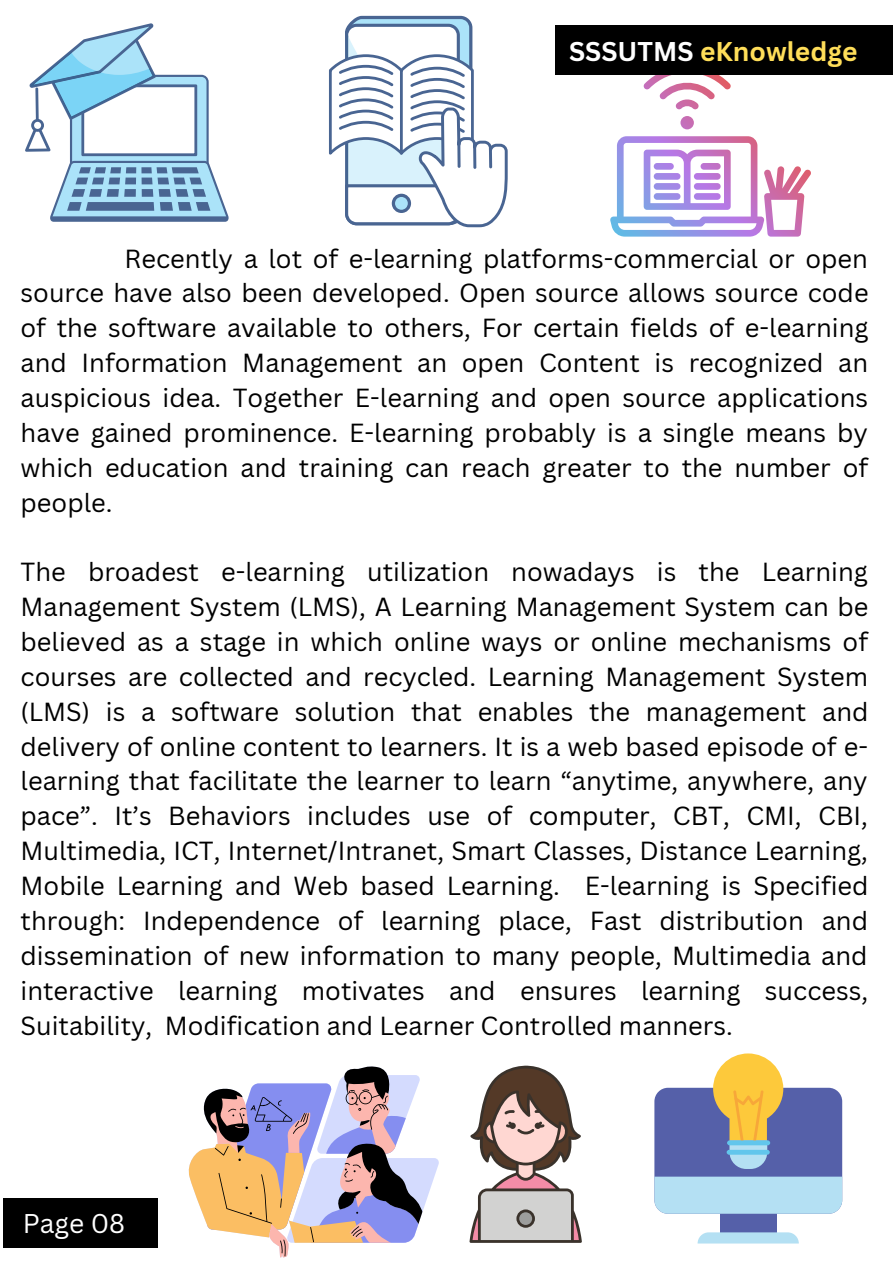
<style>
.page{position:relative;width:893px;height:1264px;background:#fff}
.page>*{position:absolute;margin:0;border:0;box-sizing:border-box;transform-origin:0 0}
.t1{font:700 26.4px "Canva Sans";color:#ffde59}
.t2{font:26.4px "Canva Sans";color:#fff}
.t3{font:25.5px/34.8px "Canva Sans";color:#000;text-align:justify}
.s1{color:#fff}
</style>
<div class="page">
<svg style="left:25px;top:23px;width:203px;height:199px"></svg>
<svg style="left:329px;top:16px;width:178px;height:211px"></svg>
<hr style="left:457px;top:140px;width:3px;height:28px;background:#496592">
<hr style="left:473px;top:143px;width:3px;height:26px;background:#496592">
<hr style="left:489px;top:147px;width:3px;height:21px;background:#496592">
<svg style="left:610px;top:75px;width:201px;height:162px"></svg>
<svg style="left:422px;top:1158px;width:17px;height:55px"></svg>
<svg style="left:188px;top:1066px;width:234px;height:192px"></svg>
<svg style="left:469px;top:1065px;width:113px;height:177px"></svg>
<div style="left:720px;top:1211px;width:56px;height:30px;background:#5560a9"></div>
<div style="left:654px;top:1087px;width:188px;height:126px;background:#5560a9;border-radius:14px"></div>
<div style="left:654px;top:1176px;width:188px;height:37px;background:#b4e0f3"></div>
<svg style="left:697px;top:1232px;width:101px;height:11px"></svg>
<svg style="left:713px;top:1053px;width:70px;height:115px"></svg>
<div style="left:3px;top:1197px;width:155px;height:50px;background:#000"></div>
<div style="left:555px;top:26px;width:337px;height:49px;background:#000"></div>
<p class="t1" style="left:569px;top:32px;width:290px"><span class="s1">SSSUTMS</span> eKnowledge</p>
<p class="t3" style="left:21px;top:240px;width:849px;text-indent:104px">Recently a lot of e-learning platforms-commercial or open source have also been developed. Open source allows source code of the software available to others, For certain fields of e-learning and Information Management an open Content is recognized an auspicious idea. Together E-learning and open source applications have gained prominence. E-learning probably is a single means by which education and training can reach greater to the number of people.</p>
<p class="t3" style="left:21px;top:554px;width:849px">The broadest e-learning utilization nowadays is the Learning Management System (LMS), A Learning Management System can be believed as a stage in which online ways or online mechanisms of courses are collected and recycled. Learning Management System (LMS) is a software solution that enables the management and delivery of online content to learners. It is a web based episode of e&shy;learning that facilitate the learner to learn “anytime, anywhere, any pace”. It’s Behaviors includes use of computer, CBT, CMI, CBI, Multimedia, ICT, Internet/Intranet, Smart Classes, Distance Learning, Mobile Learning and Web based Learning. E-learning is Specified through: Independence of learning place, Fast distribution and dissemination of new information to many people, Multimedia and interactive learning motivates and ensures learning success, Suitability, Modification and Learner Controlled manners.</p>
<p class="t2" style="left:23px;top:1204px;width:104px">Page 08</p>
</div>
